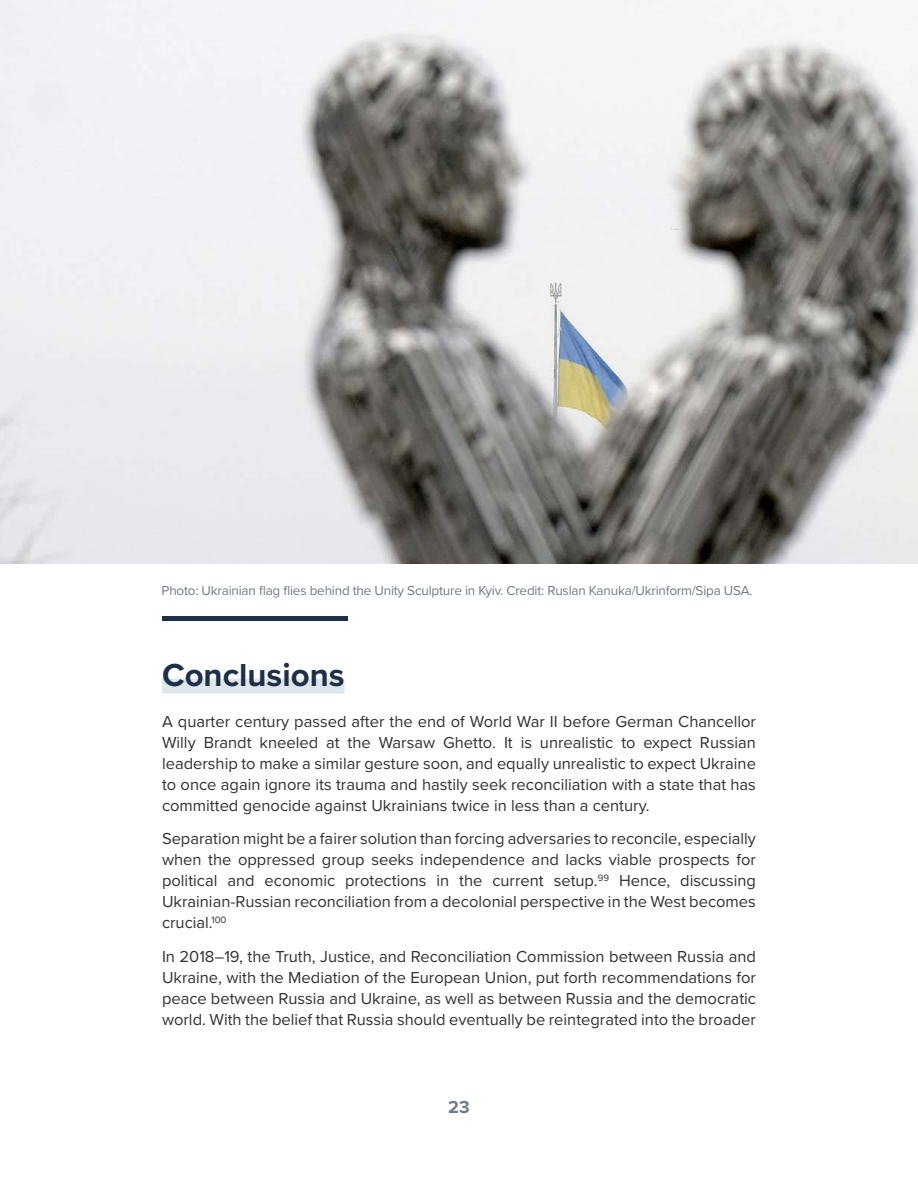
<style>
.page{position:relative;width:918px;height:1188px;background:#fff}
.page>*{position:absolute;margin:0;border:0;box-sizing:border-box;transform-origin:0 0}
.t1{font:700 33px "Proxima Nova";color:#1d2f49}
.t2{font:700 18px "Proxima Nova";color:#717b86}
.t3{font:16.5px/21px "Proxima Nova";color:#303231;text-align:justify}
.t4{font:13.5px "Proxima Nova";letter-spacing:-.015em;color:#717b86}
</style>
<div class="page">
<div style="left:162px;top:616px;width:186px;height:5px;background:#1d2f49"></div>
<img style="left:0;top:0;width:918px;height:563px">
<div style="left:162px;top:679px;width:183px;height:15px;background:#dee6e9"></div>
<p class="t4" style="left:162px;top:581px;width:592px">Photo: Ukrainian flag flies behind the Unity Sculpture in Kyiv. Credit: Ruslan Kanuka/Ukrinform/Sipa USA.</p>
<h1 class="t1" style="left:162px;top:650px;width:184px">Conclusions</h1>
<p class="t3" style="left:162px;top:710px;width:596px">A quarter century passed after the end of World War II before German Chancellor Willy Brandt kneeled at the Warsaw Ghetto. It is unrealistic to expect Russian leadership to make a similar gesture soon, and equally unrealistic to expect Ukraine to once again ignore its trauma and hastily seek reconciliation with a state that has committed genocide against Ukrainians twice in less than a century.</p>
<p class="t3" style="left:162px;top:828px;width:596px">Separation might be a fairer solution than forcing adversaries to reconcile, especially when the oppressed group seeks independence and lacks viable prospects for political and economic protections in the current setup.<sup>99</sup> Hence, discussing Ukrainian-Russian reconciliation from a decolonial perspective in the West becomes crucial.<sup>100</sup></p>
<p class="t3" style="left:162px;top:945px;width:596px">In 2018–19, the Truth, Justice, and Reconciliation Commission between Russia and Ukraine, with the Mediation of the European Union, put forth recommendations for peace between Russia and Ukraine, as well as between Russia and the democratic world. With the belief that Russia should eventually be reintegrated into the broader</p>
<p class="t2" style="left:448px;top:1094px;width:23px">23</p>
</div>
